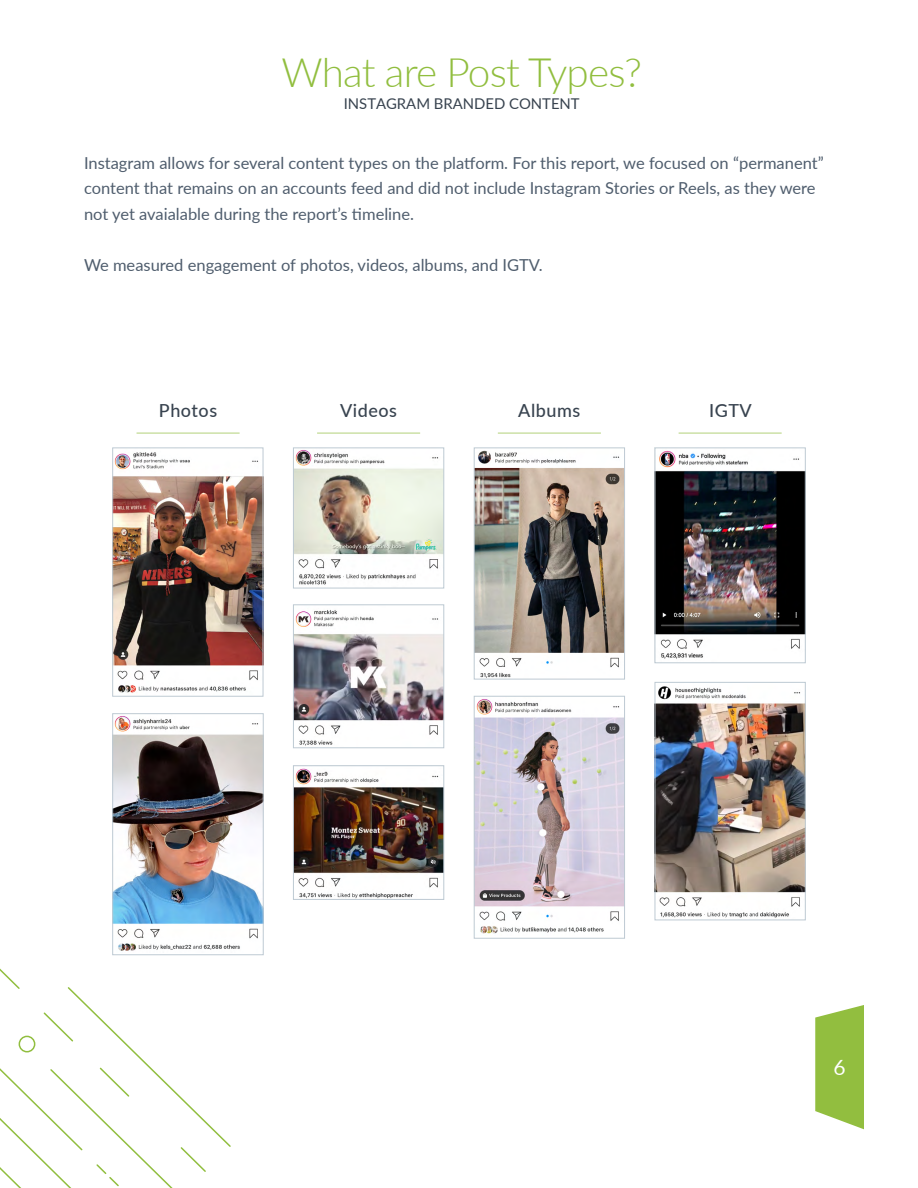
<style>
.page{position:relative;width:918px;height:1188px;background:#fff}
.page>*{position:absolute;margin:0;border:0;box-sizing:border-box;transform-origin:0 0}
.t1{font:300 40.5px "Lato";letter-spacing:-.02em;color:#91be3f}
.t2{font:21px "Lato";color:#fff}
.t3{font:500 18px "Lato";letter-spacing:.03em;color:#38434f}
.t4{font:16.5px/25.5px "Lato";color:#4f5d6d}
.t5{font:14.85px "Lato";color:#38434f}
</style>
<div class="page">
<svg style="left:815px;top:1005px;width:49px;height:124px;background:#9fc657"></svg>
<svg style="left:0;top:968px;width:231px;height:220px"></svg>
<hr style="left:137px;top:433px;width:103px;height:1px;background:#91be3f">
<hr style="left:317px;top:433px;width:103px;height:1px;background:#91be3f">
<hr style="left:498px;top:433px;width:103px;height:1px;background:#91be3f">
<hr style="left:679px;top:433px;width:103px;height:1px;background:#91be3f">
<img style="left:114px;top:452px;width:147px;height:241px">
<div style="left:112px;top:447px;width:151px;height:250px;border:1px solid #becad3"></div>
<img style="left:114px;top:716px;width:148px;height:235px">
<div style="left:112px;top:713px;width:152px;height:242px;border:1px solid #becad3"></div>
<img style="left:295px;top:450px;width:147px;height:135px">
<div style="left:293px;top:447px;width:151px;height:141px;border:1px solid #becad3"></div>
<img style="left:295px;top:610px;width:147px;height:136px">
<div style="left:293px;top:604px;width:151px;height:144px;border:1px solid #becad3"></div>
<img style="left:476px;top:450px;width:147px;height:227px">
<div style="left:474px;top:447px;width:151px;height:232px;border:1px solid #becad3"></div>
<img style="left:476px;top:699px;width:147px;height:235px">
<div style="left:474px;top:696px;width:151px;height:243px;border:1px solid #becad3"></div>
<img style="left:657px;top:450px;width:147px;height:209px">
<div style="left:655px;top:447px;width:151px;height:216px;border:1px solid #becad3"></div>
<img style="left:657px;top:686px;width:147px;height:232px">
<div style="left:655px;top:682px;width:151px;height:238px;border:1px solid #becad3"></div>
<img style="left:295px;top:768px;width:147px;height:130px">
<div style="left:293px;top:765px;width:151px;height:135px;border:1px solid #becad3"></div>
<h1 class="t1" style="left:281px;top:44px;width:362px">What are Post Types?</h1>
<p class="t5" style="left:344px;top:93px;width:237px">INSTAGRAM BRANDED CONTENT</p>
<p class="t4" style="left:84px;top:149px;width:741px">Instagram allows for several content types on the platform. For this report, we focused on “permanent” content that remains on an accounts feed and did not include Instagram Stories or Reels, as they were not yet avaialable during the report’s timeline.</p>
<p class="t4" style="left:84px;top:251px;width:460px">We measured engagement of photos, videos, albums, and IGTV.</p>
<p class="t3" style="left:159px;top:397px;width:60px">Photos</p>
<p class="t3" style="left:340px;top:397px;width:59px">Videos</p>
<p class="t3" style="left:518px;top:397px;width:64px">Albums</p>
<p class="t3" style="left:709px;top:397px;width:44px">IGTV</p>
<p class="t2" style="left:834px;top:1053px;width:14px">6</p>
</div>
